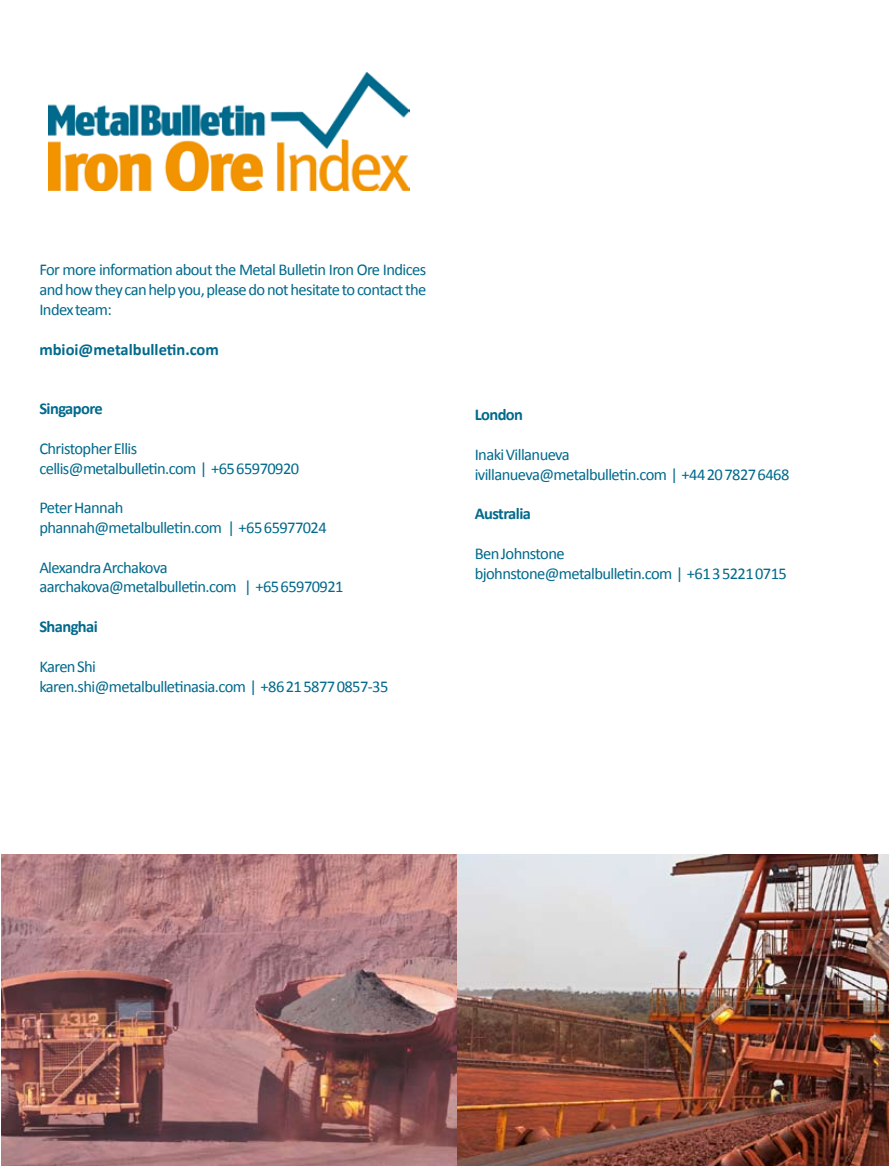
<style>
.page{position:relative;width:889px;height:1166px;background:#fff}
.page>*{position:absolute;margin:0;border:0;box-sizing:border-box;transform-origin:0 0}
.t1{font:16.5px/19.8px "Calibri";letter-spacing:-.035em;color:#006a8c}
.t2{font:700 16.5px "Calibri";letter-spacing:-.035em;color:#006a8c}
.t3{font:700 16.5px "Calibri";color:#006a8c}
</style>
<div class="page">
<img style="left:48px;top:71px;width:362px;height:120px">
<img style="left:1px;top:854px;width:888px;height:311px">
<p class="t1" style="left:39px;top:260px;width:388px;text-align:justify">For more information about the Metal Bulletin Iron Ore Indices and how they can help you, please do not hesitate to contact the Index team:</p>
<p class="t3" style="left:39px;top:338px;width:181px">mbioi@metalbulletin.com</p>
<p class="t2" style="left:39px;top:398px;width:65px">Singapore</p>
<p class="t1" style="left:39px;top:438px;width:261px">Christopher Ellis<br>cellis@metalbulletin.com | +65 65970920</p>
<p class="t1" style="left:39px;top:497px;width:289px">Peter Hannah<br>phannah@metalbulletin.com | +65 65977024</p>
<p class="t1" style="left:39px;top:557px;width:306px">Alexandra Archakova aarchakova@metalbulletin.com | +65 65970921</p>
<p class="t2" style="left:39px;top:616px;width:60px">Shanghai</p>
<p class="t1" style="left:39px;top:656px;width:350px">Karen Shi<br>karen.shi@metalbulletinasia.com | +86 21 5877 0857-35</p>
<p class="t2" style="left:475px;top:404px;width:50px">London</p>
<p class="t1" style="left:475px;top:444px;width:316px">Inaki Villanueva<br>ivillanueva@metalbulletin.com | +44 20 7827 6468</p>
<p class="t2" style="left:475px;top:503px;width:58px">Australia</p>
<p class="t1" style="left:475px;top:543px;width:314px">Ben Johnstone<br>bjohnstone@metalbulletin.com | +61 3 5221 0715</p>
</div>
